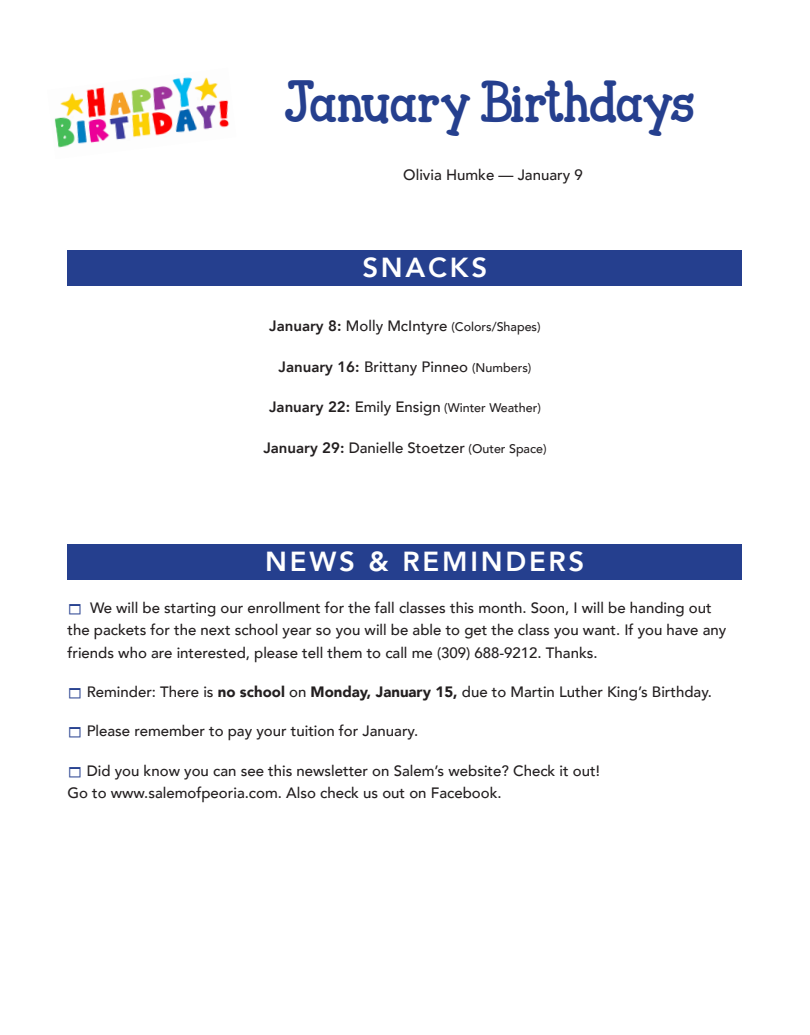
<style>
.page{position:relative;width:810px;height:1035px;background:#fff}
.page>*{position:absolute;margin:0;border:0;box-sizing:border-box;transform-origin:0 0}
.t1{font:45px "Janda Closer To Free";letter-spacing:-.01em;color:#253f8e}
.t2{font:800 27.5px "Avenir";letter-spacing:.1em;color:#fff}
.t3{font:500 15px/22.5px "Avenir";color:#231f20}
.t4{font:500 12.5px "Avenir";color:#231f20}
.s1{font-weight:800;font-size:15px}
.s2{font-size:15px}
.s3{font-weight:800}
.s4{font-size:12.5px}
.s5{font-weight:900}
</style>
<div class="page">
<div style="left:68px;top:250px;width:674px;height:36px;background:#253f8e"></div>
<div style="left:68px;top:544px;width:674px;height:36px;background:#253f8e"></div>
<img style="left:54px;top:77px;width:176px;height:71px">
<p class="t1" style="left:284px;top:67px;width:411px">January Birthdays</p>
<p class="t3" style="left:403px;top:162px;width:181px">Olivia Humke — January 9</p>
<p class="t2" style="left:362px;top:246px;width:126px">SNACKS</p>
<p class="t4" style="left:269px;top:316px;width:273px"><span class="s1">January 8:</span> <span class="s2">Molly McIntyre</span> (Colors/Shapes)</p>
<p class="t3" style="left:279px;top:354px;width:254px"><span class="s3">January 16:</span> Brittany Pinneo <span class="s4">(Numbers)</span></p>
<p class="t4" style="left:269px;top:397px;width:273px"><span class="s1">January 22:</span> <span class="s2">Emily Ensign</span> (Winter Weather)</p>
<p class="t3" style="left:263px;top:435px;width:285px"><span class="s3">January 29:</span> Danielle Stoetzer <span class="s4">(Outer Space)</span></p>
<p class="t2" style="left:265px;top:540px;width:321px">NEWS &amp; REMINDERS</p>
<p class="t3" style="left:68px;top:595px;width:660px;text-indent:22px">We will be starting our enrollment for the fall classes this month. Soon, I will be handing out the packets for the next school year so you will be able to get the class you want. If you have any friends who are interested, please tell them to call me (309) 688-9212. Thanks.</p>
<p class="t3" style="left:87px;top:680px;width:627px">Reminder: There is <span class="s5">no school</span> on <span class="s5">Monday, January 15,</span> due to Martin Luther King’s Birthday.</p>
<p class="t3" style="left:87px;top:719px;width:333px">Please remember to pay your tuition for January.</p>
<p class="t3" style="left:68px;top:758px;width:534px;text-indent:19px">Did you know you can see this newsletter on Salem’s website? Check it out!<br>Go to www.salemofpeoria.com. Also check us out on Facebook.</p>
</div>
